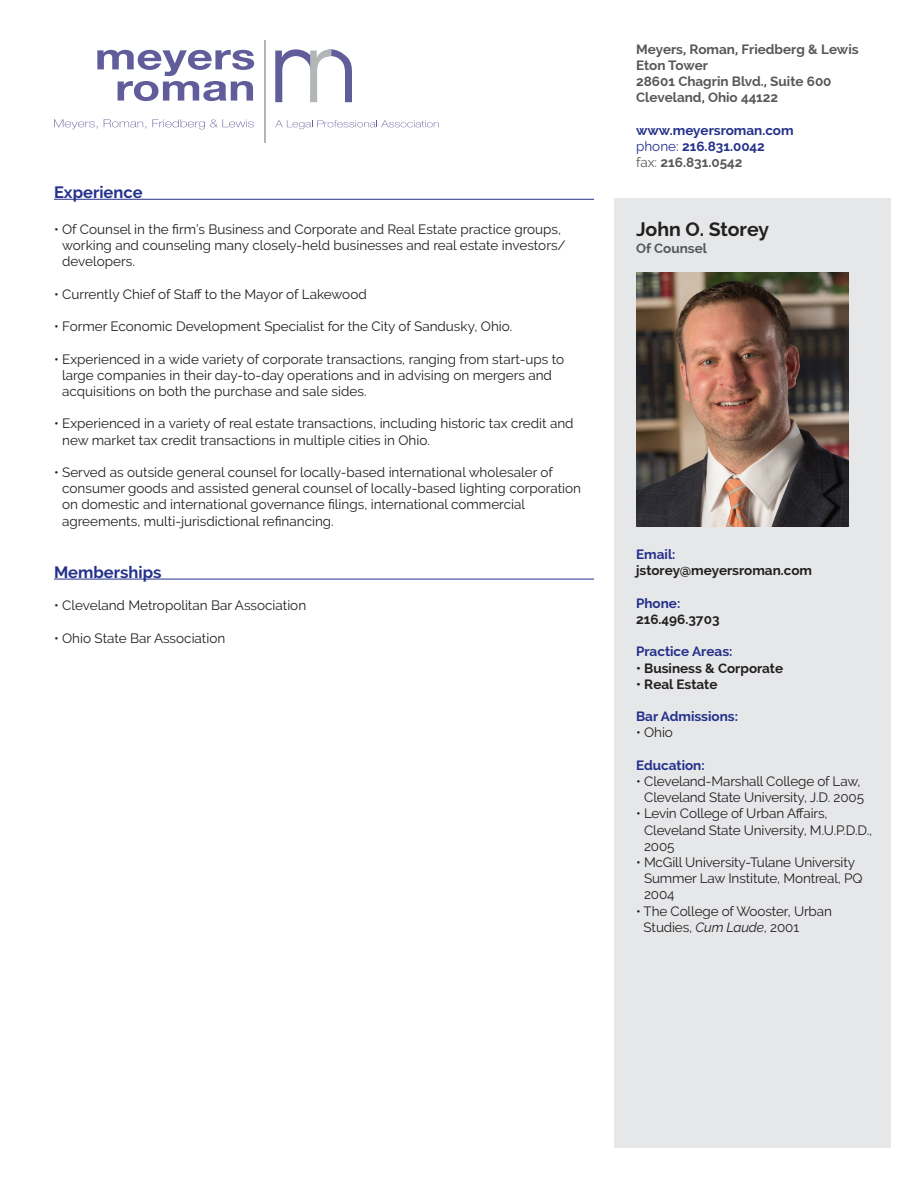
<style>
.page{position:relative;width:918px;height:1188px;background:#fff}
.page>*{position:absolute;margin:0;border:0;box-sizing:border-box;transform-origin:0 0}
.t1{font:700 19.5px "Raleway";letter-spacing:-.005em;color:#231f20}
.t2{font:700 16.5px "Raleway";color:#24318b}
.t3{font:13.5px/16.2px "Raleway";color:#231f20}
.t4{font:700 13.5px/16.2px "Raleway";color:#24318b}
.t5{font:700 13.5px/16.2px "Raleway";color:#57585a}
.t6{font:700 13.5px "Raleway";color:#231f20}
.s1{font-weight:400}
.s2{font-weight:400;color:#57585a}
.s3{color:#57585a}
.s4{font-style:italic}
</style>
<div class="page">
<svg style="left:275px;top:49px;width:77px;height:53px"></svg>
<svg style="left:97px;top:50px;width:157px;height:51px"></svg>
<svg style="left:54px;top:119px;width:44px;height:10px"></svg>
<svg style="left:104px;top:119px;width:42px;height:10px"></svg>
<svg style="left:153px;top:119px;width:101px;height:10px"></svg>
<svg style="left:275px;top:120px;width:164px;height:9px"></svg>
<hr style="left:264px;top:41px;width:2px;height:102px;background:#b3b6b7">
<hr style="left:54px;top:199px;width:540px;height:1px;background:#24318b">
<hr style="left:54px;top:579px;width:540px;height:1px;background:#24318b">
<div style="left:615px;top:198px;width:276px;height:950px;background:#e6e7e9"></div>
<img style="left:636px;top:272px;width:212px;height:255px">
<p class="t2" style="left:54px;top:183px;width:90px">Experience</p>
<p class="t3" style="left:62px;top:221px;width:505px;text-indent:-8px">• Of Counsel in the firm’s Business and Corporate and Real Estate practice groups, working and counseling many closely-held businesses and real estate investors/ developers.</p>
<p class="t3" style="left:54px;top:286px;width:314px">• Currently Chief of Staff to the Mayor of Lakewood</p>
<p class="t3" style="left:54px;top:318px;width:460px">• Former Economic Development Specialist for the City of Sandusky, Ohio.</p>
<p class="t3" style="left:62px;top:351px;width:504px;text-indent:-8px">• Experienced in a wide variety of corporate transactions, ranging from start-ups to large companies in their day-to-day operations and in advising on mergers and acquisitions on both the purchase and sale sides.</p>
<p class="t3" style="left:62px;top:416px;width:513px;text-indent:-8px">• Experienced in a variety of real estate transactions, including historic tax credit and new market tax credit transactions in multiple cities in Ohio.</p>
<p class="t3" style="left:62px;top:464px;width:520px;text-indent:-8px">• Served as outside general counsel for locally-based international wholesaler of consumer goods and assisted general counsel of locally-based lighting corporation on domestic and international governance filings, international commercial agreements, multi-jurisdictional refinancing.</p>
<p class="t2" style="left:54px;top:563px;width:109px">Memberships</p>
<p class="t3" style="left:54px;top:597px;width:254px">• Cleveland Metropolitan Bar Association</p>
<p class="t3" style="left:54px;top:630px;width:173px">• Ohio State Bar Association</p>
<p class="t5" style="left:636px;top:41px;width:224px">Meyers, Roman, Friedberg &amp; Lewis<br>Eton Tower<br>28601 Chagrin Blvd., Suite 600<br>Cleveland, Ohio 44122</p>
<p class="t4" style="left:636px;top:122px;width:159px">www.meyersroman.com <span class="s1">phone:</span> 216.831.0042<br><span class="s2">fax:</span> <span class="s3">216.831.0542</span></p>
<h1 class="t1" style="left:636px;top:218px;width:135px">John O. Storey</h1>
<p class="t5" style="left:636px;top:240px;width:73px">Of Counsel</p>
<p class="t4" style="left:636px;top:546px;width:41px">Email:</p>
<p class="t6" style="left:636px;top:563px;width:177px">jstorey@meyersroman.com</p>
<p class="t4" style="left:636px;top:595px;width:46px">Phone:</p>
<p class="t6" style="left:636px;top:612px;width:85px">216.496.3703</p>
<p class="t4" style="left:636px;top:644px;width:98px">Practice Areas:</p>
<p class="t6" style="left:636px;top:660px;width:149px">• Business &amp; Corporate</p>
<p class="t6" style="left:636px;top:676px;width:83px">• Real Estate</p>
<p class="t4" style="left:636px;top:708px;width:103px">Bar Admissions:</p>
<p class="t3" style="left:636px;top:724px;width:38px">• Ohio</p>
<p class="t4" style="left:636px;top:757px;width:70px">Education:</p>
<p class="t3" style="left:636px;top:773px;width:229px;text-align:right">• Cleveland-Marshall College of Law,<br>Cleveland State University, J.D. 2005</p>
<p class="t3" style="left:644px;top:805px;width:230px;text-indent:-8px">• Levin College of Urban Affairs,<br>Cleveland State University, M.U.P.D.D.,<br>2005</p>
<p class="t3" style="left:644px;top:854px;width:220px;text-indent:-8px">• McGill University-Tulane University<br>Summer Law Institute, Montreal, PQ<br>2004</p>
<p class="t3" style="left:644px;top:903px;width:190px;text-indent:-8px">• The College of Wooster, Urban<br>Studies, <span class="s4">Cum Laude</span>, 2001</p>
</div>
